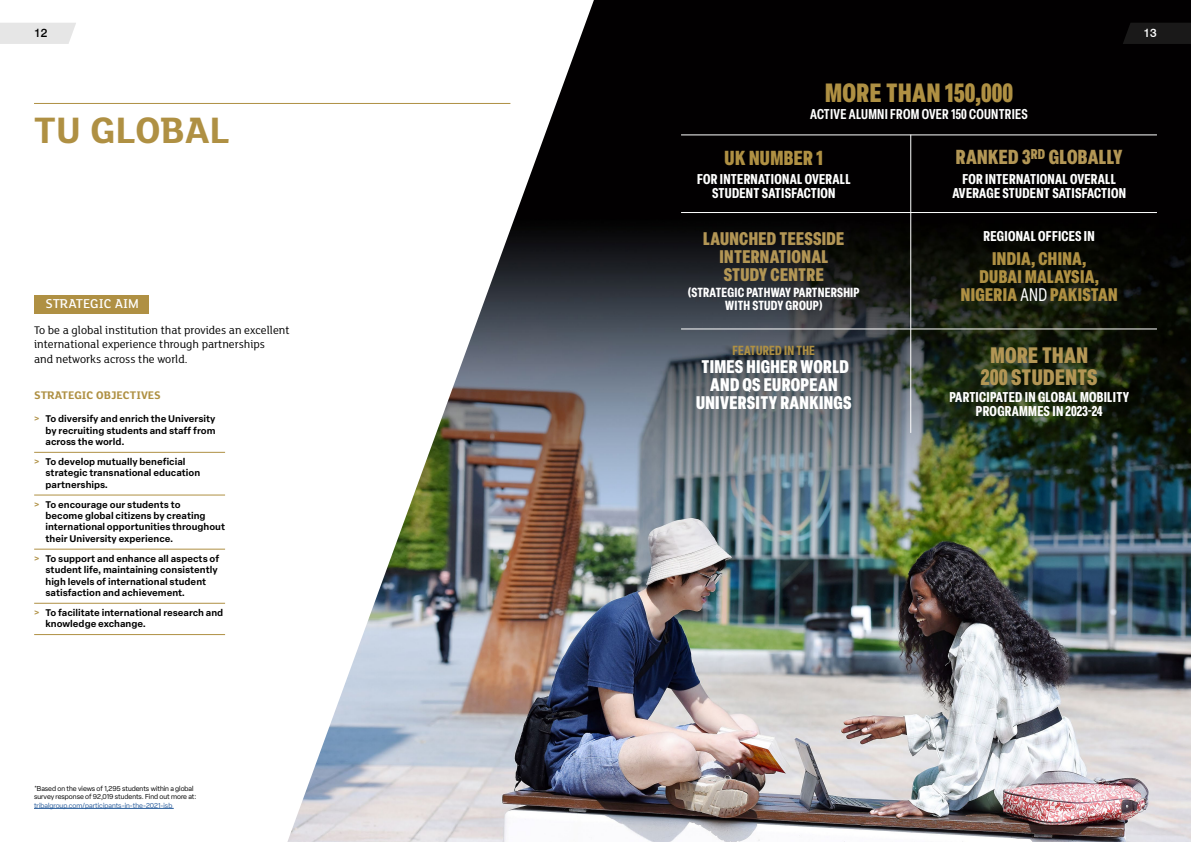
<style>
.page{position:relative;width:1191px;height:842px;background:#fff}
.page>*{position:absolute;margin:0;border:0;box-sizing:border-box;transform-origin:0 0}
.t1{font:700 40px "FS Lola";color:#af9043}
.t2{font:900 condensed 26px "Elza";letter-spacing:.02em;color:#af9043}
.t3{font:900 condensed 22px/22px "Elza";letter-spacing:.02em;color:#b39655;text-align:center}
.t4{font:900 condensed 20px "Elza";letter-spacing:.02em;color:#b39655}
.t5{font:900 condensed 20px "Elza";letter-spacing:.02em;color:#af9043}
.t6{font:900 condensed 18px/18px "Elza";letter-spacing:.02em;color:#fff;text-align:center}
.t7{font:900 condensed 18px/18px "Elza";letter-spacing:.02em;color:#af9043;text-align:center}
.t8{font:900 condensed 18px/18px "Elza";letter-spacing:.02em;color:#b39655;text-align:center}
.t9{font:700 condensed 14px/14px "Elza";letter-spacing:.02em;color:#fff;text-align:center}
.t10{font:600 condensed 14px "Elza";letter-spacing:.02em;color:#fff}
.t11{font:500 14px "FS Lola";color:#fff}
.t12{font:700 condensed 13px/13px "Elza";letter-spacing:.02em;color:#fff;text-align:center}
.t13{font:700 condensed 13px "Elza";letter-spacing:.02em;color:#af9043}
.t14{font:12px/14.4px "FS Lola";color:#000}
.t15{font:700 12px "FS Lola";color:#af9043}
.t16{font:500 12px "Swiss 721 BT";color:#000}
.t17{font:500 12px "Swiss 721 BT";color:#fff}
.t18{font:600 9.5px/11.4px "Elza Text";color:#000}
.Footnote{font:7px/8.4px "Elza";color:#000}
.s1{color:#af9043}
.s2{color:#275b9b}
.s3{font-weight:400;color:#fff}
</style>
<div class="page">
<div style="left:0;top:23px;width:76px;height:21px;background:#e6e6e6"></div>
<img style="left:287px;top:0;width:904px;height:842px">
<hr style="left:34px;top:103px;width:476px;height:1px;background:#af9043">
<hr style="left:34px;top:808px;width:140px;height:1px;background:#275b9b">
<div style="left:34px;top:295px;width:115px;height:18px;background:#af9043"></div>
<hr style="left:34px;top:452px;width:191px;height:1px;background:#af9043">
<hr style="left:34px;top:495px;width:191px;height:1px;background:#af9043">
<hr style="left:34px;top:549px;width:191px;height:1px;background:#af9043">
<hr style="left:34px;top:603px;width:191px;height:1px;background:#af9043">
<hr style="left:34px;top:634px;width:191px;height:1px;background:#af9043">
<svg style="left:1122px;top:23px;width:69px;height:21px"></svg>
<hr style="left:910px;top:135px;width:1px;height:298px;background:#fff">
<hr style="left:681px;top:212px;width:476px;height:1px;background:#fff">
<hr style="left:681px;top:135px;width:476px;height:1px;background:#fff">
<hr style="left:681px;top:329px;width:476px;height:1px;background:#fff">
<p class="t16" style="left:34px;top:26px;width:15px">12</p>
<h1 class="t1" style="left:34px;top:103px;width:197px">TU GLOBAL</h1>
<h2 class="t11" style="left:45px;top:294px;width:95px">STRATEGIC AIM</h2>
<p class="t14" style="left:34px;top:322px;width:257px">To be a global institution that provides an excellent international experience through partnerships<br>and networks across the world.</p>
<h3 class="t15" style="left:34px;top:387px;width:128px">STRATEGIC OBJECTIVES</h3>
<p class="t18" style="left:46px;top:413px;width:172px;text-align:justify;text-indent:-11px"><span class="s1">&gt;</span> To diversify and enrich the University by recruiting students and staff from across the world.</p>
<p class="t18" style="left:46px;top:455px;width:156px;text-indent:-11px"><span class="s1">&gt;</span> To develop mutually beneficial strategic transnational education partnerships.</p>
<p class="t18" style="left:46px;top:498px;width:181px;text-indent:-11px"><span class="s1">&gt;</span> To encourage our students to<br>become global citizens by creating international opportunities throughout their University experience.</p>
<p class="t18" style="left:46px;top:552px;width:175px;text-indent:-11px"><span class="s1">&gt;</span> To support and enhance all aspects of student life, maintaining consistently high levels of international student satisfaction and achievement.</p>
<p class="t18" style="left:46px;top:606px;width:179px;text-indent:-11px"><span class="s1">&gt;</span> To facilitate international research and knowledge exchange.</p>
<p class="Footnote" style="left:34px;top:784px;width:164px">*Based on the views of 1,295 students within a global survey response of 92,019 students. Find out more at: <span class="s2">tribalgroup.com/participants-in-the-2021-isb</span></p>
<p class="t17" style="left:1143px;top:26px;width:15px">13</p>
<p class="t2" style="left:825px;top:74px;width:189px">MORE THAN 150,000</p>
<p class="t10" style="left:810px;top:105px;width:219px">ACTIVE ALUMNI FROM OVER 150 COUNTRIES</p>
<p class="t5" style="left:724px;top:143px;width:100px">UK NUMBER 1</p>
<p class="t9" style="left:697px;top:172px;width:155px">FOR INTERNATIONAL OVERALL<br>STUDENT SATISFACTION</p>
<p class="t8" style="left:703px;top:229px;width:143px">LAUNCHED TEESSIDE<br>INTERNATIONAL<br>STUDY CENTRE</p>
<p class="t12" style="left:688px;top:285px;width:173px">(STRATEGIC PATHWAY PARTNERSHIP<br>WITH STUDY GROUP)</p>
<p class="t13" style="left:732px;top:341px;width:84px">FEATURED IN THE</p>
<p class="t6" style="left:696px;top:356px;width:157px">TIMES HIGHER WORLD<br>AND QS EUROPEAN<br>UNIVERSITY RANKINGS</p>
<p class="t4" style="left:956px;top:143px;width:168px">RANKED 3<sup>RD</sup> GLOBALLY</p>
<p class="t9" style="left:952px;top:171px;width:175px">FOR INTERNATIONAL OVERALL<br>AVERAGE STUDENT SATISFACTION</p>
<p class="t9" style="left:983px;top:229px;width:113px">REGIONAL OFFICES IN</p>
<p class="t7" style="left:961px;top:249px;width:158px">INDIA, CHINA,<br>DUBAI MALAYSIA,<br>NIGERIA <span class="s3">AND</span> PAKISTAN</p>
<p class="t3" style="left:980px;top:343px;width:118px">MORE THAN<br>200 STUDENTS</p>
<p class="t9" style="left:949px;top:390px;width:181px">PARTICIPATED IN GLOBAL MOBILITY<br>PROGRAMMES IN 2023-24</p>
</div>
